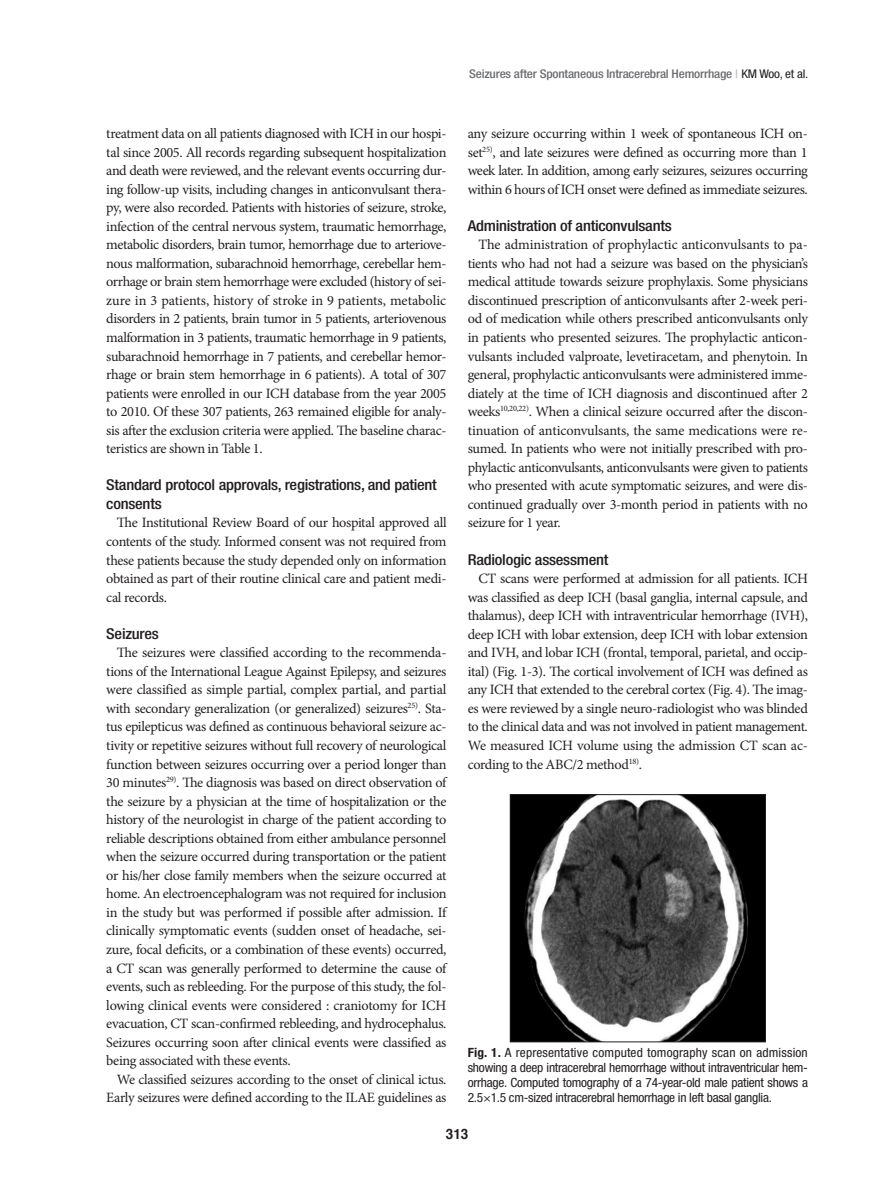
<style>
.page{position:relative;width:893px;height:1191px;background:#fff}
.page>*{position:absolute;margin:0;border:0;box-sizing:border-box;transform-origin:0 0}
.t1{font:500 condensed 15px/18.6px "Helvetica Neue LT Std";letter-spacing:-.015em;color:#231f20;scale:1.1 1}
.t2{font:14.25px/18.6px "Minion Pro";letter-spacing:-.025em;color:#231f20;text-align:justify}
.t3{font:700 14.25px "Helvetica";color:#231f20;scale:.95 1}
.t4{font:condensed 12.75px/15px "Helvetica Neue LT Std";letter-spacing:-.02em;color:#231f20;text-align:justify;scale:1.05 1}
.t5{font:500 condensed 12px "Helvetica Neue LT Std";letter-spacing:-.015em;color:#6c6d70;scale:1.1 1}
.s1{color:#bcbdc0}
.s2{font-weight:400;color:#231f20}
.s3{font-weight:700}
</style>
<div class="page">
<img style="left:512px;top:796px;width:252px;height:244px">
<div style="left:510px;top:794px;width:256px;height:248px;border:1px solid #231f20"></div>
<p class="t2" style="left:106px;top:124px;width:342px">treatment data on all patients diagnosed with ICH in our hospi&shy;tal since 2005. All records regarding subsequent hospitalization and death were reviewed, and the relevant events occurring dur&shy;ing follow-up visits, including changes in anticonvulsant thera&shy;py, were also recorded. Patients with histories of seizure, stroke, infection of the central nervous system, traumatic hemorrhage, metabolic disorders, brain tumor, hemorrhage due to arteriove&shy;nous malformation, subarachnoid hemorrhage, cerebellar hem&shy;orrhage or brain stem hemorrhage were excluded (history of sei&shy;zure in 3 patients, history of stroke in 9 patients, metabolic disorders in 2 patients, brain tumor in 5 patients, arteriovenous malformation in 3 patients, traumatic hemorrhage in 9 patients, subarachnoid hemorrhage in 7 patients, and cerebellar hemor&shy;rhage or brain stem hemorrhage in 6 patients). A total of 307 patients were enrolled in our ICH database from the year 2005 to 2010. Of these 307 patients, 263 remained eligible for analy&shy;sis after the exclusion criteria were applied. The baseline charac&shy;teristics are shown in Table 1.</p>
<p class="t1" style="left:106px;top:475px;width:302px">Standard protocol approvals, registrations, and patient consents</p>
<p class="t2" style="left:106px;top:513px;width:342px;text-indent:11px">The Institutional Review Board of our hospital approved all contents of the study. Informed consent was not required from these patients because the study depended only on information obtained as part of their routine clinical care and patient medi&shy;cal records.</p>
<p class="t1" style="left:106px;top:624px;width:49px">Seizures</p>
<p class="t2" style="left:106px;top:643px;width:342px;text-indent:11px">The seizures were classified according to the recommenda&shy;tions of the International League Against Epilepsy, and seizures were classified as simple partial, complex partial, and partial with secondary generalization (or generalized) seizures<sup>25)</sup>. Sta&shy;tus epilepticus was defined as continuous behavioral seizure ac&shy;tivity or repetitive seizures without full recovery of neurological function between seizures occurring over a period longer than 30 minutes<sup>29)</sup>. The diagnosis was based on direct observation of the seizure by a physician at the time of hospitalization or the history of the neurologist in charge of the patient according to reliable descriptions obtained from either ambulance personnel when the seizure occurred during transportation or the patient or his/her close family members when the seizure occurred at home. An electroencephalogram was not required for inclusion in the study but was performed if possible after admission. If clinically symptomatic events (sudden onset of headache, sei&shy;zure, focal deficits, or a combination of these events) occurred, a CT scan was generally performed to determine the cause of events, such as rebleeding. For the purpose of this study, the fol&shy;lowing clinical events were considered : craniotomy for ICH evacuation, CT scan-confirmed rebleeding, and hydrocephalus.<br>Seizures occurring soon after clinical events were classified as being associated with these events.</p>
<p class="t2" style="left:106px;top:1070px;width:342px;text-align:right">We classified seizures according to the onset of clinical ictus.<br>Early seizures were defined according to the ILAE guidelines as</p>
<p class="t5" style="left:469px;top:67px;width:310px">Seizures after Spontaneous Intracerebral Hemorrhage <span class="s1">|</span> <span class="s2">KM Woo, et al.</span></p>
<p class="t2" style="left:468px;top:124px;width:342px">any seizure occurring within 1 week of spontaneous ICH on&shy;set<sup>25)</sup>, and late seizures were defined as occurring more than 1 week later. In addition, among early seizures, seizures occurring within 6 hours of ICH onset were defined as immediate seizures.</p>
<p class="t1" style="left:468px;top:216px;width:187px">Administration of anticonvulsants</p>
<p class="t2" style="left:468px;top:235px;width:342px;text-indent:11px">The administration of prophylactic anticonvulsants to pa&shy;tients who had not had a seizure was based on the physician’s medical attitude towards seizure prophylaxis. Some physicians discontinued prescription of anticonvulsants after 2-week peri&shy;od of medication while others prescribed anticonvulsants only in patients who presented seizures. The prophylactic anticon&shy;vulsants included valproate, levetiracetam, and phenytoin. In general, prophylactic anticonvulsants were administered imme&shy;diately at the time of ICH diagnosis and discontinued after 2 weeks<sup>10,20,22)</sup>. When a clinical seizure occurred after the discon&shy;tinuation of anticonvulsants, the same medications were re&shy;sumed. In patients who were not initially prescribed with pro&shy;phylactic anticonvulsants, anticonvulsants were given to patients who presented with acute symptomatic seizures, and were dis&shy;continued gradually over 3-month period in patients with no seizure for 1 year.</p>
<p class="t1" style="left:468px;top:550px;width:129px">Radiologic assessment</p>
<p class="t2" style="left:468px;top:569px;width:342px;text-indent:11px">CT scans were performed at admission for all patients. ICH was classified as deep ICH (basal ganglia, internal capsule, and thalamus), deep ICH with intraventricular hemorrhage (IVH), deep ICH with lobar extension, deep ICH with lobar extension and IVH, and lobar ICH (frontal, temporal, parietal, and occip&shy;ital) (Fig. 1-3). The cortical involvement of ICH was defined as any ICH that extended to the cerebral cortex (Fig. 4). The imag&shy;es were reviewed by a single neuro-radiologist who was blinded to the clinical data and was not involved in patient management.<br>We measured ICH volume using the admission CT scan ac&shy;cording to the ABC/2 method<sup>18)</sup>.</p>
<p class="t4" style="left:468px;top:1044px;width:325px"><span class="s3">Fig. 1.</span> A representative computed tomography scan on admission showing a deep intracerebral hemorrhage without intraventricular hem&shy;orrhage. Computed tomography of a 74-year-old male patient shows a 2.5×1.5 cm-sized intracerebral hemorrhage in left basal ganglia.</p>
<p class="t3" style="left:446px;top:1123px;width:25px">313</p>
</div>
